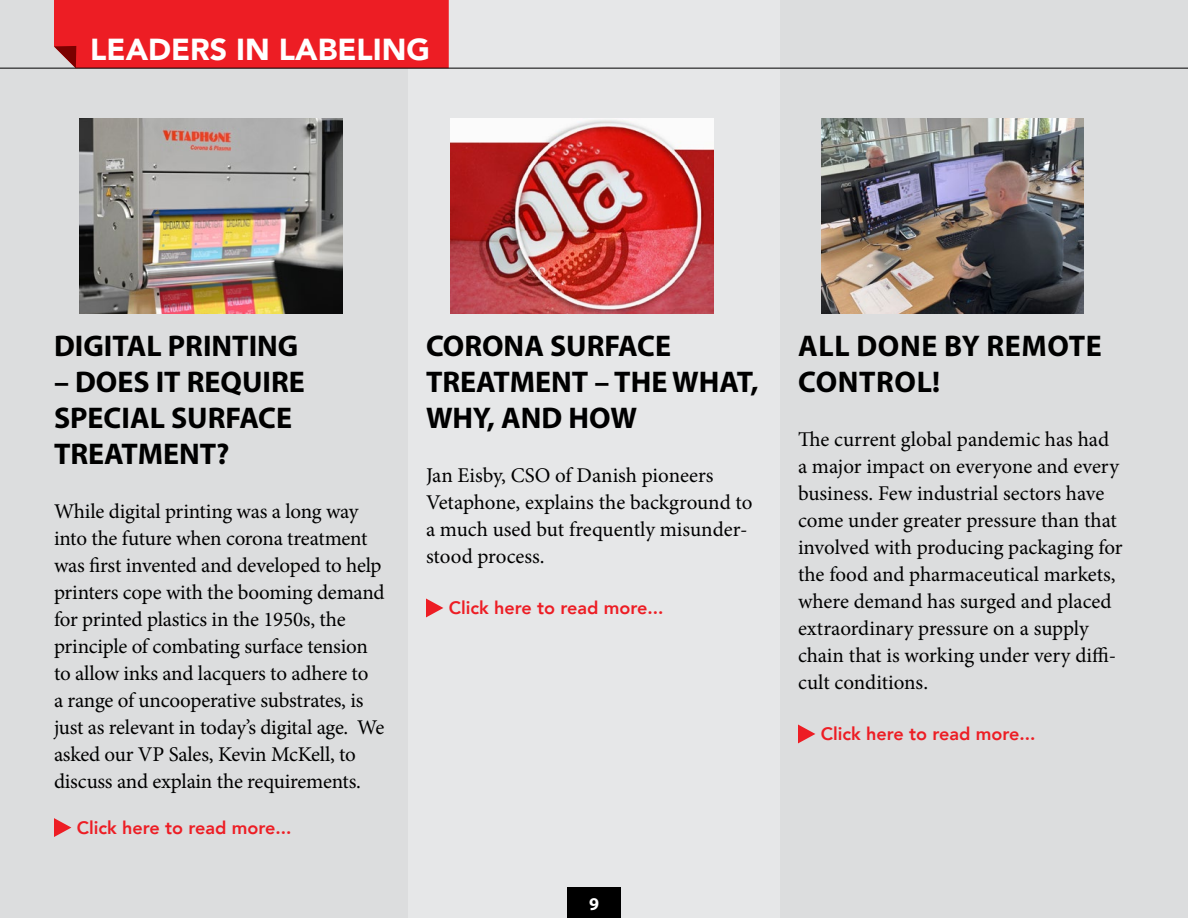
<style>
.page{position:relative;width:1188px;height:918px;background:#dcddde}
.page>*{position:absolute;margin:0;border:0;box-sizing:border-box;transform-origin:0 0}
.t1{font:900 30.3px "Avenir";color:#fff}
.t2{font:700 30px/36px "Myriad Pro";color:#000}
.t3{font:700 30px/36px "Myriad Pro";letter-spacing:.02em;color:#000}
.t4{font:21px/27px "Minion Pro";letter-spacing:-.01em;color:#000}
.t5{font:800 18px "Avenir";color:#ed1d24}
.t6{font:700 18px "Myriad Pro";color:#fff}
</style>
<div class="page">
<div style="left:408px;top:0;width:372px;height:918px;background:#e6e7e8"></div>
<div style="left:567px;top:887px;width:54px;height:31px;background:#000"></div>
<div style="left:54px;top:0;width:395px;height:68px;background:#ed1d24"></div>
<hr style="left:0;top:68px;width:1188px;height:1px;background:#000">
<svg style="left:54px;top:818px;width:17px;height:19px"></svg>
<svg style="left:426px;top:598px;width:17px;height:19px"></svg>
<svg style="left:798px;top:724px;width:17px;height:19px"></svg>
<img style="left:821px;top:118px;width:263px;height:195px">
<img style="left:451px;top:118px;width:262px;height:195px">
<img style="left:80px;top:118px;width:262px;height:195px">
<h1 class="t1" style="left:90px;top:24px;width:341px">LEADERS IN LABELING</h1>
<h2 class="t2" style="left:54px;top:326px;width:246px">DIGITAL PRINTING</h2>
<h2 class="t2" style="left:54px;top:362px;width:252px">– DOES IT REQUIRE<br>SPECIAL SURFACE<br>TREATMENT?</h2>
<p class="t4" style="left:54px;top:497px;width:332px">While digital printing was a long way into the future when corona treatment was first invented and developed to help printers cope with the booming demand for printed plastics in the 1950s, the principle of combating surface tension to allow inks and lacquers to adhere to<br>a range of uncooperative substrates, is just as relevant in today’s digital age. We asked our VP Sales, Kevin McKell, to discuss and explain the requirements.</p>
<p class="t5" style="left:77px;top:814px;width:216px">Click here to read more...</p>
<h2 class="t2" style="left:426px;top:326px;width:334px">CORONA SURFACE<br>TREATMENT – THE WHAT,<br>WHY, AND HOW</h2>
<p class="t4" style="left:426px;top:461px;width:328px">Jan Eisby, CSO of Danish pioneers<br>Vetaphone, explains the background to a much used but frequently misunder&shy;stood process.</p>
<p class="t5" style="left:449px;top:594px;width:216px">Click here to read more...</p>
<h2 class="t3" style="left:798px;top:326px;width:305px">ALL DONE BY REMOTE<br>CONTROL!</h2>
<p class="t4" style="left:798px;top:425px;width:326px">The current global pandemic has had a major impact on everyone and every business. Few industrial sectors have come under greater pressure than that involved with producing packaging for the food and pharmaceutical markets, where demand has surged and placed extraordinary pressure on a supply chain that is working under very diffi&shy;cult conditions.</p>
<p class="t5" style="left:821px;top:720px;width:216px">Click here to read more...</p>
<p class="t6" style="left:589px;top:892px;width:11px">9</p>
</div>
